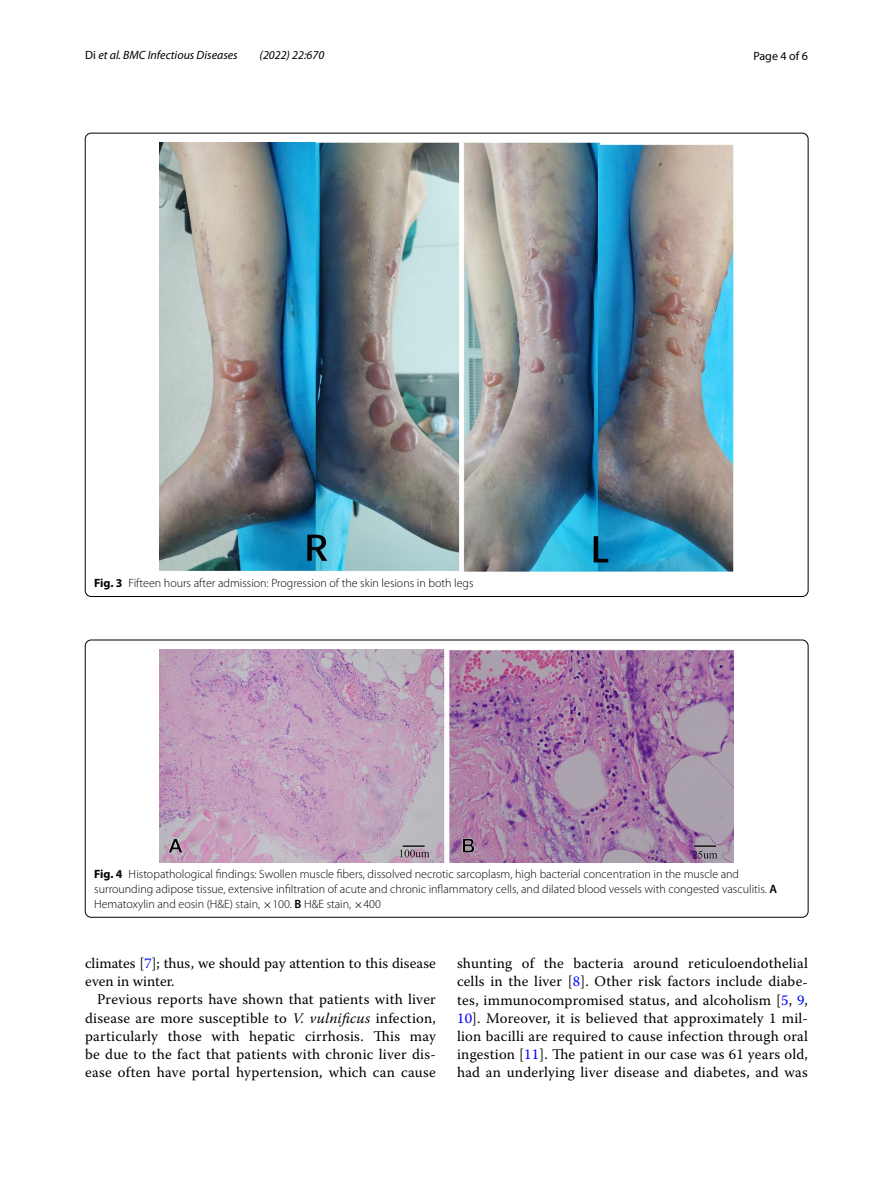
<style>
.page{position:relative;width:893px;height:1187px;background:#fff}
.page>*{position:absolute;margin:0;border:0;box-sizing:border-box;transform-origin:0 0}
.t1{font:14.7px/18px "Warnock Pro";letter-spacing:.015em;color:#000;text-align:justify}
.t2{font:300 12px/15px "Myriad Pro";color:#000}
.t3{font:italic 12px "Myriad Pro";color:#000}
.t4{font:12px "Myriad Pro";color:#000}
.s1{font-style:normal}
.s2{font-weight:700}
.s3{font-weight:600}
.s4{font-family:"MTSY";font-weight:400}
.s5{color:#00f}
.s6{font-style:italic}
</style>
<div class="page">
<img style="left:160px;top:142px;width:574px;height:430px">
<img style="left:160px;top:649px;width:574px;height:213px">
<p class="t3" style="left:85px;top:48px;width:154px"><span class="s1">Di</span> et al. BMC Infectious Diseases</p>
<p class="t3" style="left:260px;top:48px;width:66px">(2022) 22:670</p>
<p class="t4" style="left:753px;top:48px;width:56px">Page 4 of 6</p>
<p class="t2" style="left:94px;top:575px;width:381px"><span class="s2">Fig. 3</span> Fifteen hours after admission: Progression of the skin lesions in both legs</p>
<p class="t2" style="left:94px;top:866px;width:684px"><span class="s2">Fig. 4</span> Histopathological findings: Swollen muscle fibers, dissolved necrotic sarcoplasm, high bacterial concentration in the muscle and surrounding adipose tissue, extensive infiltration of acute and chronic inflammatory cells, and dilated blood vessels with congested vasculitis. <span class="s3">A<br></span>Hematoxylin and eosin (H&amp;E) stain, <span class="s4">×</span>100. <span class="s3">B</span> H&amp;E stain, <span class="s4">×</span>400</p>
<p class="t1" style="left:85px;top:954px;width:352px">climates [<span class="s5">7</span>]; thus, we should pay attention to this disease even in winter.</p>
<p class="t1" style="left:85px;top:990px;width:352px;text-indent:12px">Previous reports have shown that patients with liver disease are more susceptible to <span class="s6">V. vulnificus</span> infection, particularly those with hepatic cirrhosis. This may be due to the fact that patients with chronic liver dis&shy;ease often have portal hypertension, which can cause</p>
<p class="t1" style="left:457px;top:954px;width:352px">shunting of the bacteria around reticuloendothelial cells in the liver [<span class="s5">8</span>]. Other risk factors include diabe&shy;tes, immunocompromised status, and alcoholism [<span class="s5">5</span>, <span class="s5">9</span>, <span class="s5">10</span>]. Moreover, it is believed that approximately 1 mil&shy;lion bacilli are required to cause infection through oral ingestion [<span class="s5">11</span>]. The patient in our case was 61 years old, had an underlying liver disease and diabetes, and was</p>
</div>
